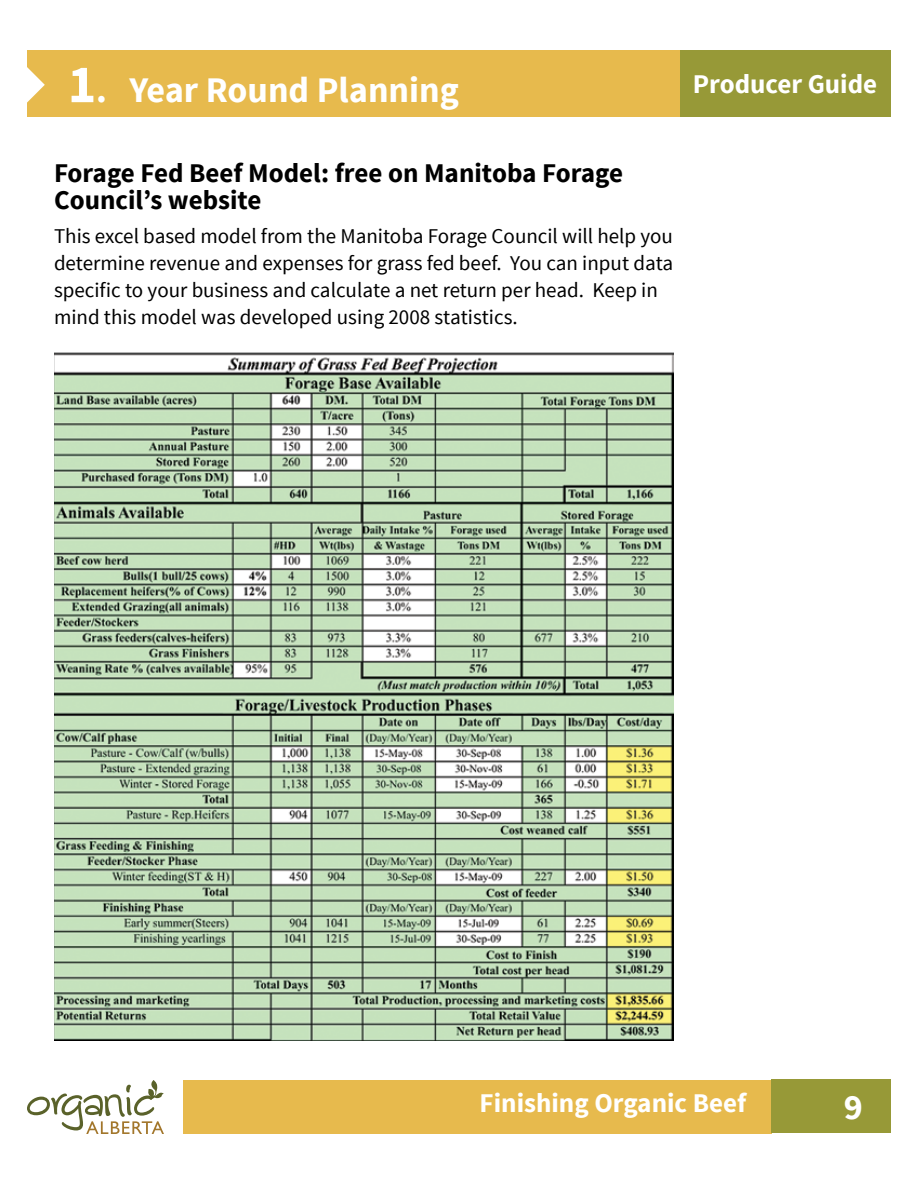
<style>
.page{position:relative;width:918px;height:1188px;background:#fff}
.page>*{position:absolute;margin:0;border:0;box-sizing:border-box;transform-origin:0 0}
.t1{font:700 36px "Source Sans Pro";color:#fff}
.t2{font:700 27px/27px "Source Sans Pro";color:#000}
.t3{font:700 27px "Source Sans Pro";color:#fff}
.t4{font:21px/27px "Source Sans Pro";color:#000}
.s1{font-size:54px}
</style>
<div class="page">
<div style="left:27px;top:50px;width:864px;height:67px;background:#e7ba4d"></div>
<svg style="left:27px;top:67px;width:18px;height:36px"></svg>
<div style="left:680px;top:50px;width:211px;height:67px;background:#979937"></div>
<div style="left:183px;top:1080px;width:589px;height:54px;background:#e7ba4d"></div>
<div style="left:772px;top:1079px;width:119px;height:54px;background:#979937"></div>
<svg style="left:27px;top:1080px;width:137px;height:54px"></svg>
<img style="left:54px;top:353px;width:620px;height:688px">
<h1 class="t1" style="left:68px;top:67px;width:393px"><span class="s1">1</span>. Year Round Planning</h1>
<p class="t2" style="left:54px;top:161px;width:571px">Forage Fed Beef Model: free on Manitoba Forage<br>Council’s website</p>
<p class="t4" style="left:54px;top:223px;width:621px">This excel based model from the Manitoba Forage Council will help you determine revenue and expenses for grass fed beef. You can input data specific to your business and calculate a net return per head. Keep in mind this model was developed using 2008 statistics.</p>
<p class="t3" style="left:693px;top:67px;width:186px">Producer Guide</p>
<p class="t3" style="left:480px;top:1086px;width:268px">Finishing Organic Beef</p>
<h1 class="t1" style="left:844px;top:1084px;width:21px">9</h1>
</div>
